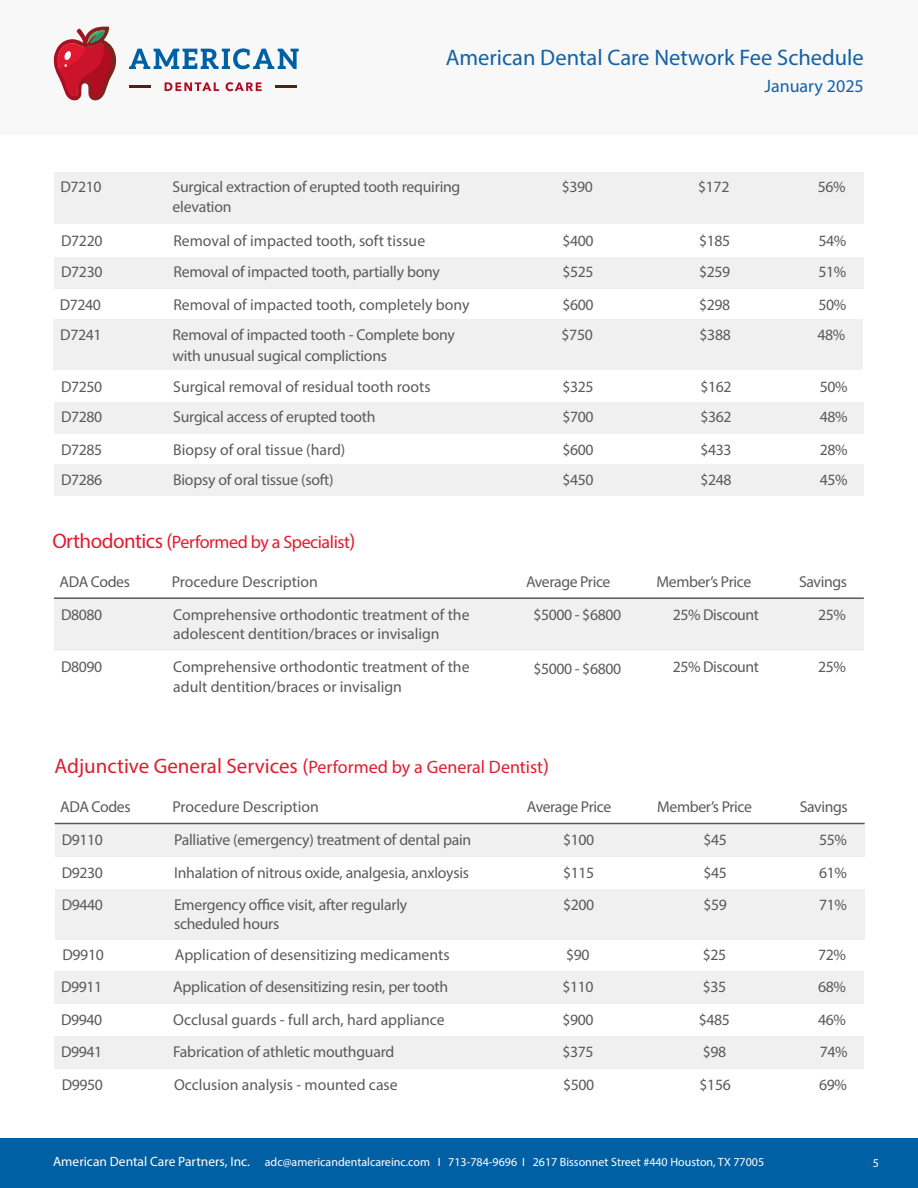
<style>
.page{position:relative;width:918px;height:1188px;background:#fff}
.page>*{position:absolute;margin:0;border:0;box-sizing:border-box;transform-origin:0 0}
.t1{font:22.5px "Myriad Pro";color:#1361a7}
.t2{font:21px "Myriad Pro";color:#e01d30}
.t3{font:18px "Myriad Pro";letter-spacing:-.025em;color:#e01d30}
.t4{font:18px "Myriad Pro";color:#1361a7}
.t5{font:15.75px/19.5px "Myriad Pro";letter-spacing:-.015em;color:#5a5a5a}
.t6{font:12px "Myriad Pro";color:#fff}
.s1{font-size:21px}
.s2{font-size:18px}
.s3{font-size:13.5px}
</style>
<div class="page">
<div style="left:0;top:0;width:918px;height:135px;background:#f8f8f8"></div>
<svg style="left:54px;top:27px;width:62px;height:74px"></svg>
<svg style="left:165px;top:82px;width:54px;height:9px"></svg>
<svg style="left:226px;top:82px;width:36px;height:9px"></svg>
<hr style="left:129px;top:85px;width:21px;height:3px;background:#4d241a">
<hr style="left:275px;top:85px;width:21px;height:3px;background:#4d241a">
<svg style="left:129px;top:48px;width:170px;height:21px"></svg>
<div style="left:0;top:1139px;width:918px;height:49px;background:#0060a3"></div>
<div style="left:54px;top:320px;width:809px;height:50px;background:#f0f0f0"></div>
<div style="left:55px;top:402px;width:809px;height:31px;background:#f0f0f0"></div>
<div style="left:55px;top:465px;width:809px;height:31px;background:#f0f0f0"></div>
<div style="left:55px;top:598px;width:809px;height:53px;background:#f0f0f0"></div>
<hr style="left:54px;top:597px;width:810px;height:2px;background:#5a5a5a">
<div style="left:55px;top:889px;width:810px;height:50px;background:#f0f0f0"></div>
<div style="left:55px;top:823px;width:810px;height:34px;background:#f0f0f0"></div>
<hr style="left:55px;top:823px;width:810px;height:1px;background:#5a5a5a">
<div style="left:55px;top:971px;width:809px;height:33px;background:#f0f0f0"></div>
<div style="left:55px;top:1036px;width:809px;height:34px;background:#f0f0f0"></div>
<div style="left:54px;top:172px;width:809px;height:51px;background:#f0f0f0"></div>
<div style="left:55px;top:257px;width:809px;height:32px;background:#f0f0f0"></div>
<p class="t1" style="left:446px;top:44px;width:420px">American Dental Care Network Fee Schedule</p>
<p class="t4" style="left:764px;top:75px;width:101px">January 2025</p>
<p class="t5" style="left:60px;top:177px;width:43px">D7210</p>
<p class="t5" style="left:173px;top:177px;width:289px">Surgical extraction of erupted tooth requiring elevation</p>
<p class="t5" style="left:562px;top:177px;width:33px">$390</p>
<p class="t5" style="left:698px;top:177px;width:33px">$172</p>
<p class="t5" style="left:818px;top:177px;width:29px">56%</p>
<p class="t5" style="left:61px;top:231px;width:43px">D7220</p>
<p class="t5" style="left:173px;top:231px;width:253px">Removal of impacted tooth, soft tissue</p>
<p class="t5" style="left:563px;top:231px;width:33px">$400</p>
<p class="t5" style="left:699px;top:231px;width:33px">$185</p>
<p class="t5" style="left:818px;top:231px;width:29px">54%</p>
<p class="t5" style="left:61px;top:262px;width:43px">D7230</p>
<p class="t5" style="left:173px;top:262px;width:268px">Removal of impacted tooth, partially bony</p>
<p class="t5" style="left:563px;top:262px;width:33px">$525</p>
<p class="t5" style="left:699px;top:262px;width:33px">$259</p>
<p class="t5" style="left:818px;top:262px;width:29px">51%</p>
<p class="t5" style="left:60px;top:294px;width:43px">D7240</p>
<p class="t5" style="left:173px;top:294px;width:298px">Removal of impacted tooth, completely bony</p>
<p class="t5" style="left:563px;top:294px;width:33px">$600</p>
<p class="t5" style="left:699px;top:294px;width:33px">$298</p>
<p class="t5" style="left:818px;top:294px;width:29px">50%</p>
<p class="t5" style="left:60px;top:325px;width:43px">D7241</p>
<p class="t5" style="left:172px;top:324px;width:284px;line-height:21px">Removal of impacted tooth - Complete bony with unusual sugical complictions</p>
<p class="t5" style="left:562px;top:325px;width:33px">$750</p>
<p class="t5" style="left:700px;top:325px;width:33px">$388</p>
<p class="t5" style="left:818px;top:325px;width:29px">48%</p>
<p class="t5" style="left:61px;top:377px;width:43px">D7250</p>
<p class="t5" style="left:173px;top:377px;width:259px">Surgical removal of residual tooth roots</p>
<p class="t5" style="left:562px;top:377px;width:33px">$325</p>
<p class="t5" style="left:700px;top:377px;width:33px">$162</p>
<p class="t5" style="left:820px;top:377px;width:29px">50%</p>
<p class="t5" style="left:61px;top:407px;width:43px">D7280</p>
<p class="t5" style="left:173px;top:407px;width:204px">Surgical access of erupted tooth</p>
<p class="t5" style="left:562px;top:407px;width:33px">$700</p>
<p class="t5" style="left:700px;top:407px;width:33px">$362</p>
<p class="t5" style="left:820px;top:407px;width:29px">48%</p>
<p class="t5" style="left:61px;top:440px;width:43px">D7285</p>
<p class="t5" style="left:173px;top:440px;width:174px">Biopsy of oral tissue (hard)</p>
<p class="t5" style="left:562px;top:440px;width:33px">$600</p>
<p class="t5" style="left:700px;top:440px;width:33px">$433</p>
<p class="t5" style="left:820px;top:440px;width:29px">28%</p>
<p class="t5" style="left:61px;top:470px;width:43px">D7286</p>
<p class="t5" style="left:173px;top:470px;width:162px">Biopsy of oral tissue (soft)</p>
<p class="t5" style="left:562px;top:470px;width:33px">$450</p>
<p class="t5" style="left:700px;top:470px;width:33px">$248</p>
<p class="t5" style="left:820px;top:470px;width:29px">45%</p>
<p class="t3" style="left:52px;top:531px;width:305px"><span class="s1">Orthodontics (</span>Performed by a Specialist<span class="s1">)</span></p>
<p class="t5" style="left:60px;top:571px;width:72px">ADA Codes</p>
<p class="t5" style="left:172px;top:571px;width:148px">Procedure Description</p>
<p class="t5" style="left:526px;top:571px;width:86px">Average Price</p>
<p class="t5" style="left:657px;top:571px;width:96px">Member’s Price</p>
<p class="t5" style="left:799px;top:571px;width:49px">Savings</p>
<p class="t5" style="left:61px;top:604px;width:43px">D8080</p>
<p class="t5" style="left:173px;top:604px;width:298px">Comprehensive orthodontic treatment of the adolescent dentition/braces or invisalign</p>
<p class="t5" style="left:534px;top:604px;width:89px">$5000 - $6800</p>
<p class="t5" style="left:673px;top:604px;width:88px">25% Discount</p>
<p class="t5" style="left:818px;top:604px;width:29px">25%</p>
<p class="t5" style="left:61px;top:657px;width:43px">D8090</p>
<p class="t5" style="left:173px;top:657px;width:298px">Comprehensive orthodontic treatment of the adult dentition/braces or invisalign</p>
<p class="t5" style="left:673px;top:657px;width:88px">25% Discount</p>
<p class="t5" style="left:818px;top:657px;width:29px">25%</p>
<p class="t5" style="left:534px;top:658px;width:89px">$5000 - $6800</p>
<p class="t2" style="left:55px;top:753px;width:496px">Adjunctive General Services (<span class="s2">Performed by a General Dentist</span>)</p>
<p class="t5" style="left:60px;top:797px;width:72px">ADA Codes</p>
<p class="t5" style="left:172px;top:797px;width:148px">Procedure Description</p>
<p class="t5" style="left:527px;top:797px;width:86px">Average Price</p>
<p class="t5" style="left:657px;top:797px;width:96px">Member’s Price</p>
<p class="t5" style="left:800px;top:797px;width:49px">Savings</p>
<p class="t5" style="left:62px;top:830px;width:43px">D9110</p>
<p class="t5" style="left:174px;top:830px;width:299px">Palliative (emergency) treatment of dental pain</p>
<p class="t5" style="left:563px;top:830px;width:33px">$100</p>
<p class="t5" style="left:703px;top:830px;width:25px">$45</p>
<p class="t5" style="left:819px;top:830px;width:29px">55%</p>
<p class="t5" style="left:62px;top:863px;width:43px">D9230</p>
<p class="t5" style="left:174px;top:863px;width:297px">Inhalation of nitrous oxide, analgesia, anxloysis</p>
<p class="t5" style="left:563px;top:863px;width:33px">$115</p>
<p class="t5" style="left:703px;top:863px;width:25px">$45</p>
<p class="t5" style="left:819px;top:863px;width:29px">61%</p>
<p class="t5" style="left:62px;top:894px;width:43px">D9440</p>
<p class="t5" style="left:174px;top:894px;width:235px">Emergency office visit, after regularly</p>
<p class="t5" style="left:174px;top:914px;width:107px">scheduled hours</p>
<p class="t5" style="left:563px;top:894px;width:33px">$200</p>
<p class="t5" style="left:703px;top:894px;width:25px">$59</p>
<p class="t5" style="left:819px;top:894px;width:29px">71%</p>
<p class="t5" style="left:63px;top:945px;width:43px">D9910</p>
<p class="t5" style="left:175px;top:945px;width:276px">Application of desensitizing medicaments</p>
<p class="t5" style="left:566px;top:945px;width:25px">$90</p>
<p class="t5" style="left:703px;top:945px;width:25px">$25</p>
<p class="t5" style="left:818px;top:945px;width:29px">72%</p>
<p class="t5" style="left:61px;top:976px;width:43px">D9911</p>
<p class="t5" style="left:173px;top:976px;width:276px">Application of desensitizing resin, per tooth</p>
<p class="t5" style="left:562px;top:976px;width:33px">$110</p>
<p class="t5" style="left:703px;top:976px;width:25px">$35</p>
<p class="t5" style="left:818px;top:976px;width:29px">68%</p>
<p class="t5" style="left:61px;top:1010px;width:43px">D9940</p>
<p class="t5" style="left:173px;top:1010px;width:273px">Occlusal guards - full arch, hard appliance</p>
<p class="t5" style="left:562px;top:1010px;width:33px">$900</p>
<p class="t5" style="left:699px;top:1010px;width:33px">$485</p>
<p class="t5" style="left:818px;top:1010px;width:29px">46%</p>
<p class="t5" style="left:61px;top:1042px;width:43px">D9941</p>
<p class="t5" style="left:173px;top:1042px;width:223px">Fabrication of athletic mouthguard</p>
<p class="t5" style="left:562px;top:1042px;width:33px">$375</p>
<p class="t5" style="left:703px;top:1042px;width:25px">$98</p>
<p class="t5" style="left:820px;top:1042px;width:29px">74%</p>
<p class="t5" style="left:62px;top:1074px;width:43px">D9950</p>
<p class="t5" style="left:174px;top:1074px;width:225px">Occlusion analysis - mounted case</p>
<p class="t5" style="left:563px;top:1074px;width:33px">$500</p>
<p class="t5" style="left:700px;top:1074px;width:33px">$156</p>
<p class="t5" style="left:819px;top:1074px;width:29px">69%</p>
<p class="t6" style="left:53px;top:1155px;width:713px"><span class="s3">American Dental Care Partners, Inc.</span> adc@americandentalcareinc.com I 713-784-9696 I 2617 Bissonnet Street #440 Houston, TX 77005</p>
<p class="t6" style="left:873px;top:1155px;width:8px">5</p>
</div>
